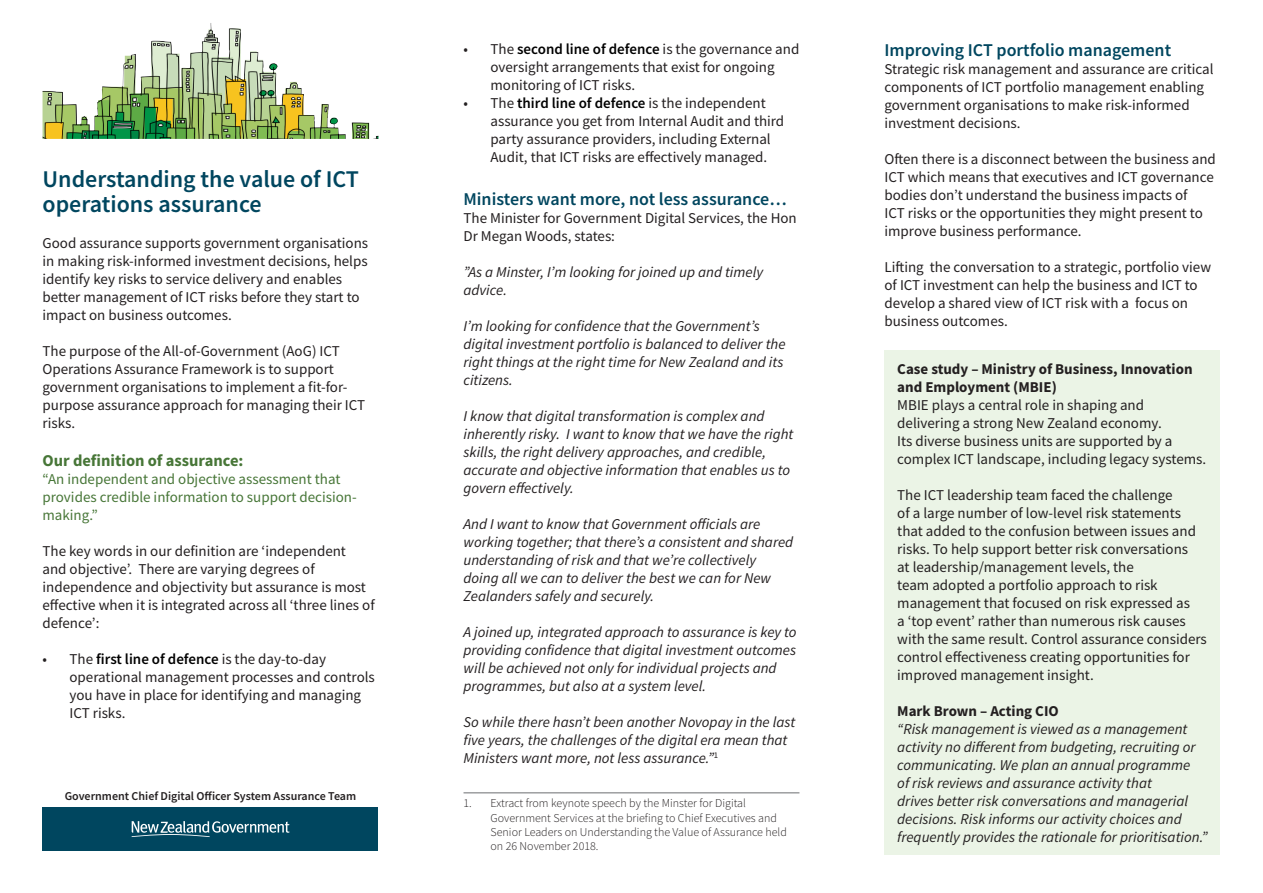
<style>
.page{position:relative;width:1263px;height:893px;background:#fff}
.page>*{position:absolute;margin:0;border:0;box-sizing:border-box;transform-origin:0 0}
.t1{font:600 24px/25.5px "Source Sans Pro";color:#00465f}
.t2{font:600 18px "Source Sans Pro";color:#00465f}
.H2a{font:700 16.5px "Source Sans Pro";color:#477637}
.Text{font:15px/18px "Source Sans Pro";color:#231f20}
.Text-2{font:italic 15px/18px "Source Sans Pro";color:#231f20}
.t3{font:15px/18px "Source Sans Pro";color:#477637}
.t4{font:700 15px/18px "Source Sans Pro";color:#231f20}
.t5{font:300 12px/14.4px "Source Sans Pro";color:#231f20}
.Bullets{font:600 12px "Source Sans Pro";color:#231f20}
.s1{font-weight:600;color:#000}
</style>
<div class="page">
<hr style="left:463px;top:793px;width:336px;height:1px;background:#6c6d70">
<div style="left:884px;top:350px;width:336px;height:505px;background:#ebf4e6"></div>
<div style="left:43px;top:807px;width:335px;height:43px;background:#00465f"></div>
<svg style="left:132px;top:821px;width:157px;height:16px"></svg>
<img style="left:43px;top:23px;width:303px;height:116px">
<h1 class="t1" style="left:43px;top:166px;width:318px">Understanding the value of ICT operations assurance</h1>
<p class="Text" style="left:43px;top:234px;width:327px;text-align:justify">Good assurance supports government organisations in making risk-informed investment decisions, helps identify key risks to service delivery and enables</p>
<p class="Text" style="left:43px;top:288px;width:319px">better management of ICT risks before they start to impact on business outcomes.</p>
<p class="Text" style="left:43px;top:342px;width:324px">The purpose of the All-of-Government (AoG) ICT Operations Assurance Framework is to support government organisations to implement a fit-for&shy;purpose assurance approach for managing their ICT risks.</p>
<p class="H2a" style="left:43px;top:449px;width:203px">Our definition of assurance:</p>
<p class="t3" style="left:43px;top:470px;width:316px">“An independent and objective assessment that provides credible information to support decision&shy;making.”</p>
<p class="Text" style="left:43px;top:542px;width:334px">The key words in our definition are ‘independent<br>and objective’. There are varying degrees of independence and objectivity but assurance is most effective when it is integrated across all ‘three lines of defence’:</p>
<p class="Text" style="left:70px;top:650px;width:307px;text-indent:-27px">• The <span class="s1">first line of defence</span> is the day-to-day operational management processes and controls you have in place for identifying and managing ICT risks.</p>
<p class="Bullets" style="left:65px;top:788px;width:293px">Government Chief Digital Officer System Assurance Team</p>
<p class="Text" style="left:490px;top:40px;width:310px;text-indent:-27px">• The <span class="s1">second line of defence</span> is the governance and oversight arrangements that exist for ongoing monitoring of ICT risks.</p>
<p class="Text" style="left:490px;top:94px;width:295px;text-indent:-27px">• The <span class="s1">third line of defence</span> is the independent assurance you get from Internal Audit and third party assurance providers, including External Audit, that ICT risks are effectively managed.</p>
<h2 class="t2" style="left:463px;top:187px;width:325px">Ministers want more, not less assurance…</h2>
<p class="Text" style="left:463px;top:209px;width:335px">The Minister for Government Digital Services, the Hon<br>Dr Megan Woods, states:</p>
<p class="Text-2" style="left:463px;top:263px;width:301px">”As a Minster, I’m looking for joined up and timely advice.</p>
<p class="Text-2" style="left:463px;top:317px;width:324px">I’m looking for confidence that the Government’s digital investment portfolio is balanced to deliver the right things at the right time for New Zealand and its citizens.</p>
<p class="Text-2" style="left:463px;top:407px;width:331px">I know that digital transformation is complex and inherently risky. I want to know that we have the right skills, the right delivery approaches, and credible, accurate and objective information that enables us to govern effectively.</p>
<p class="Text-2" style="left:463px;top:515px;width:331px">And I want to know that Government officials are working together; that there’s a consistent and shared understanding of risk and that we’re collectively doing all we can to deliver the best we can for New Zealanders safely and securely.</p>
<p class="Text-2" style="left:463px;top:623px;width:335px">A joined up, integrated approach to assurance is key to providing confidence that digital investment outcomes will be achieved not only for individual projects and programmes, but also at a system level.</p>
<p class="Text-2" style="left:463px;top:713px;width:333px">So while there hasn’t been another Novopay in the last five years, the challenges of the digital era mean that<br>Ministers want more, not less assurance.”<sup>1</sup></p>
<p class="t5" style="left:490px;top:796px;width:298px;text-indent:-27px">1. Extract from keynote speech by the Minster for Digital Government Services at the briefing to Chief Executives and Senior Leaders on Understanding the Value of Assurance held on 26 November 2018.</p>
<h2 class="t2" style="left:884px;top:38px;width:288px">Improving ICT portfolio management</h2>
<p class="Text" style="left:884px;top:60px;width:331px">Strategic risk management and assurance are critical components of ICT portfolio management enabling government organisations to make risk-informed investment decisions.</p>
<p class="Text" style="left:884px;top:150px;width:333px">Often there is a disconnect between the business and ICT which means that executives and ICT governance bodies don’t understand the business impacts of<br>ICT risks or the opportunities they might present to improve business performance.</p>
<p class="Text" style="left:884px;top:258px;width:328px">Lifting the conversation to a strategic, portfolio view of ICT investment can help the business and ICT to develop a shared view of ICT risk with a focus on business outcomes.</p>
<h3 class="t4" style="left:897px;top:360px;width:297px">Case study – Ministry of Business, Innovation and Employment (MBIE)</h3>
<p class="Text" style="left:897px;top:396px;width:310px">MBIE plays a central role in shaping and delivering a strong New Zealand economy.<br>Its diverse business units are supported by a complex ICT landscape, including legacy systems.</p>
<p class="Text" style="left:897px;top:486px;width:311px">The ICT leadership team faced the challenge<br>of a large number of low-level risk statements that added to the confusion between issues and risks. To help support better risk conversations<br>at leadership/management levels, the<br>team adopted a portfolio approach to risk management that focused on risk expressed as<br>a ‘top event’ rather than numerous risk causes with the same result. Control assurance considers control effectiveness creating opportunities for improved management insight.</p>
<h3 class="t4" style="left:897px;top:702px;width:163px">Mark Brown – Acting CIO</h3>
<p class="Text-2" style="left:897px;top:720px;width:312px">“Risk management is viewed as a management activity no different from budgeting, recruiting or communicating. We plan an annual programme<br>of risk reviews and assurance activity that<br>drives better risk conversations and managerial decisions. Risk informs our activity choices and frequently provides the rationale for prioritisation.”</p>
</div>
